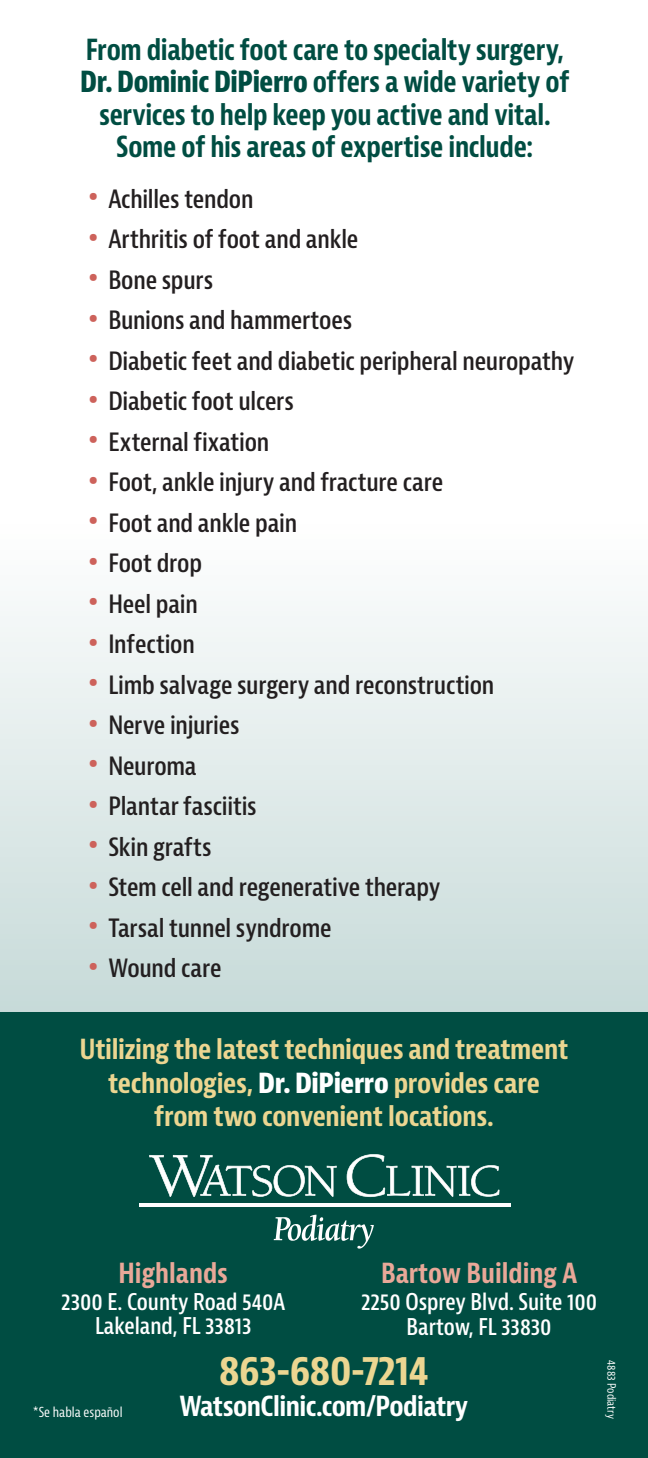
<style>
.page{position:relative;width:648px;height:1458px;background:#fff}
.page>*{position:absolute;margin:0;border:0;box-sizing:border-box;transform-origin:0 0}
.t1{font:700 condensed 40.5px "Bernina Sans";letter-spacing:-.025em;color:#ecd691}
.t2{font:700 condensed 28.35px/32.4px "Bernina Sans";letter-spacing:-.01em;color:#004d42;text-align:center;scale:.95 1}
.t3{font:700 condensed 27px "Bernina Sans";letter-spacing:-.015em;color:#ecd691}
.t4{font:700 condensed 27px "Bernina Sans";letter-spacing:-.02em;color:#fff}
.t5{font:700 condensed 27px "Bernina Sans";color:#e9a898}
.t6{font:600 condensed 24.53px "Bernina Sans";letter-spacing:-.01em;color:#231f20}
.t7{font:600 condensed 22.5px "Bernina Sans";color:#fff}
.t8{font:condensed 13.5px "Bernina Sans";color:#fff}
.t9{font:condensed 11.25px "Bernina Sans";color:#fff}
.s1{font-style:inherit}
.s2{font-size:44.32px;color:#cd625b}
.s3{color:#fff}
</style>
<div class="page">
<svg style="left:0;top:611px;width:648px;height:401px;background:#dde8e8"></svg>
<div style="left:0;top:1012px;width:648px;height:446px;background:#004d42"></div>
<hr style="left:139px;top:1204px;width:372px;height:3px;background:#fff">
<svg style="left:149px;top:1155px;width:188px;height:42px"></svg>
<svg style="left:347px;top:1154px;width:152px;height:43px"></svg>
<svg style="left:274px;top:1215px;width:100px;height:34px"></svg>
<p class="t2" style="left:86px;top:34px;width:505px">From diabetic foot care to specialty surgery,</p>
<p class="t2" style="left:80px;top:67px;width:517px"><span class="s1">Dr. Dominic DiPierro</span> offers a wide variety of services to help keep you active and vital.</p>
<p class="t2" style="left:116px;top:131px;width:441px">Some of his areas of expertise include:</p>
<p class="t6" style="left:88px;top:184px;width:167px"><span class="s2">•</span> Achilles tendon</p>
<p class="t6" style="left:88px;top:225px;width:272px"><span class="s2">•</span> Arthritis of foot and ankle</p>
<p class="t6" style="left:88px;top:265px;width:127px"><span class="s2">•</span> Bone spurs</p>
<p class="t6" style="left:88px;top:306px;width:266px"><span class="s2">•</span> Bunions and hammertoes</p>
<p class="t6" style="left:88px;top:346px;width:488px"><span class="s2">•</span> Diabetic feet and diabetic peripheral neuropathy</p>
<p class="t6" style="left:88px;top:387px;width:207px"><span class="s2">•</span> Diabetic foot ulcers</p>
<p class="t6" style="left:88px;top:427px;width:183px"><span class="s2">•</span> External fixation</p>
<p class="t6" style="left:88px;top:468px;width:357px"><span class="s2">•</span> Foot, ankle injury and fracture care</p>
<p class="t6" style="left:88px;top:508px;width:211px"><span class="s2">•</span> Foot and ankle pain</p>
<p class="t6" style="left:88px;top:549px;width:115px"><span class="s2">•</span> Foot drop</p>
<p class="t6" style="left:88px;top:589px;width:111px"><span class="s2">•</span> Heel pain</p>
<p class="t6" style="left:88px;top:630px;width:108px"><span class="s2">•</span> Infection</p>
<p class="t6" style="left:88px;top:670px;width:408px"><span class="s2">•</span> Limb salvage surgery and reconstruction</p>
<p class="t6" style="left:88px;top:711px;width:153px"><span class="s2">•</span> Nerve injuries</p>
<p class="t6" style="left:88px;top:751px;width:110px"><span class="s2">•</span> Neuroma</p>
<p class="t6" style="left:88px;top:792px;width:170px"><span class="s2">•</span> Plantar fasciitis</p>
<p class="t6" style="left:88px;top:832px;width:125px"><span class="s2">•</span> Skin grafts</p>
<p class="t6" style="left:88px;top:873px;width:354px"><span class="s2">•</span> Stem cell and regenerative therapy</p>
<p class="t6" style="left:88px;top:913px;width:245px"><span class="s2">•</span> Tarsal tunnel syndrome</p>
<p class="t6" style="left:88px;top:954px;width:135px"><span class="s2">•</span> Wound care</p>
<p class="t3" style="left:79px;top:1033px;width:491px">Utilizing the latest techniques and treatment</p>
<p class="t3" style="left:108px;top:1066px;width:433px">technologies, <span class="s3">Dr. DiPierro</span> provides care</p>
<p class="t3" style="left:154px;top:1100px;width:341px">from two convenient locations.</p>
<p class="t5" style="left:118px;top:1256px;width:111px">Highlands</p>
<p class="t7" style="left:61px;top:1288px;width:225px">2300 E. County Road 540A</p>
<p class="t7" style="left:95px;top:1312px;width:158px">Lakeland, FL 33813</p>
<p class="t5" style="left:381px;top:1256px;width:197px">Bartow Building A</p>
<p class="t7" style="left:361px;top:1288px;width:237px">2250 Osprey Blvd. Suite 100</p>
<p class="t7" style="left:407px;top:1313px;width:146px">Bartow, FL 33830</p>
<p class="t1" style="left:219px;top:1345px;width:212px">863-680-7214</p>
<p class="t8" style="left:33px;top:1403px;width:91px">*Se habla español</p>
<p class="t4" style="left:179px;top:1390px;width:290px">WatsonClinic.com/Podiatry</p>
<p class="t9" style="left:618px;top:1360px;width:60px;rotate:90deg">4883 Podiatry</p>
</div>
